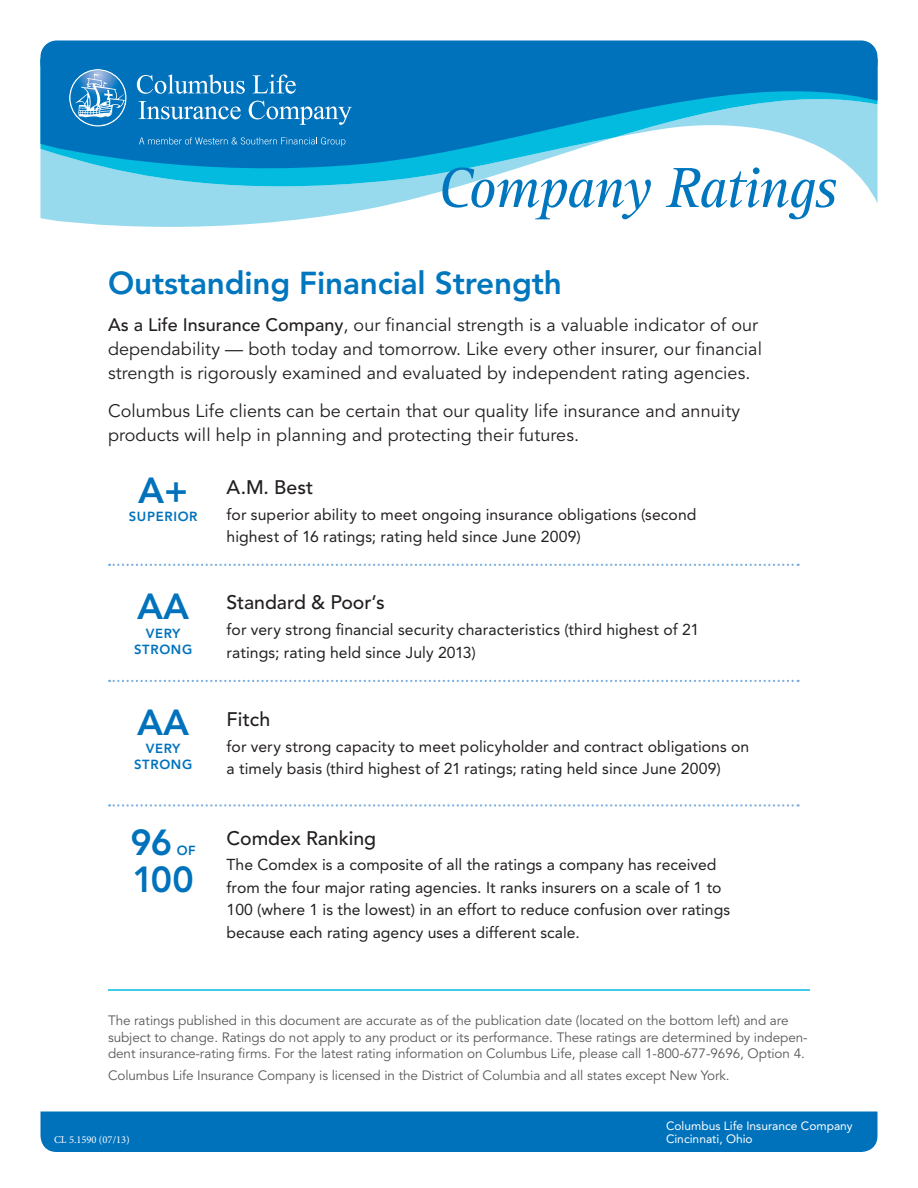
<style>
.page{position:relative;width:918px;height:1188px;background:#fff}
.page>*{position:absolute;margin:0;border:0;box-sizing:border-box;transform-origin:0 0}
.t1{font:italic 58.5px "Rotis Serif";letter-spacing:-.035em;color:#0076be}
.t2{font:800 36px "Avenir LT Std";color:#0072bc}
.t3{font:800 31.5px "Avenir LT Std";letter-spacing:-.005em;color:#0076be}
.t4{font:500 19.5px "Avenir LT Std";color:#231f20}
.t5{font:18px/24px "Avenir LT Std";letter-spacing:.005em;color:#231f20}
.t6{font:15.75px/22.5px "Avenir LT Std";color:#231f20}
.t7{font:13.5px/16.5px "Avenir LT Std";letter-spacing:-.005em;color:#57585a}
.t8{font:800 13.2px/15.8px "Avenir LT Std";letter-spacing:.05em;color:#0072bc;text-align:center}
.t9{font:12px/13.5px "Avenir LT Std";color:#fff}
.t10{font:10.5px "Minion Pro";color:#fff}
.s1{font-weight:500}
</style>
<div class="page">
<div style="left:40px;top:1112px;width:838px;height:40px;background:#0072bc"></div>
<svg style="left:40px;top:186px;width:420px;height:41px;fill:#97d9ed"></svg>
<svg style="left:40px;top:180px;width:838px;height:6px"></svg>
<svg style="left:40px;top:68px;width:838px;height:112px"></svg>
<div style="left:40px;top:41px;width:838px;height:39px;background:#0072bc;border-radius:16px"></div>
<svg style="left:68px;top:69px;width:60px;height:59px"></svg>
<svg style="left:139px;top:137px;width:206px;height:9px"></svg>
<svg style="left:137px;top:74px;width:108px;height:20px"></svg>
<svg style="left:253px;top:74px;width:43px;height:20px"></svg>
<svg style="left:139px;top:101px;width:102px;height:18px"></svg>
<svg style="left:249px;top:101px;width:103px;height:24px"></svg>
<svg style="left:109px;top:564px;width:690px;height:2px"></svg>
<svg style="left:109px;top:680px;width:690px;height:2px"></svg>
<svg style="left:109px;top:804px;width:690px;height:3px"></svg>
<hr style="left:108px;top:989px;width:702px;height:2px;background:#02bbdf">
<h1 class="t1" style="left:437px;top:155px;width:401px">Company Ratings</h1>
<h3 class="t3" style="left:108px;top:264px;width:456px">OUTSTANDING FINANCIAL STRENGTH</h3>
<p class="t5" style="left:108px;top:314px;width:655px"><span class="s1">As a Life Insurance Company</span>, our financial strength is a valuable indicator of our dependability — both today and tomorrow. Like every other insurer, our financial strength is rigorously examined and evaluated by independent rating agencies.</p>
<p class="t5" style="left:108px;top:399px;width:634px">Columbus Life clients can be certain that our quality life insurance and annuity products will help in planning and protecting their futures.</p>
<h2 class="t2" style="left:138px;top:469px;width:51px">A+</h2>
<p class="t8" style="left:129px;top:509px;width:70px">SUPERIOR</p>
<h2 class="t2" style="left:137px;top:586px;width:53px">AA</h2>
<p class="t8" style="left:134px;top:625px;width:60px">VERY<br>STRONG</p>
<h2 class="t2" style="left:137px;top:701px;width:53px">AA</h2>
<p class="t8" style="left:134px;top:741px;width:60px">VERY<br>STRONG</p>
<h2 class="t2" style="left:130px;top:821px;width:43px">96</h2>
<p class="t8" style="left:177px;top:842px;width:11px">OF</p>
<h2 class="t2" style="left:132px;top:858px;width:63px">100</h2>
<p class="t4" style="left:227px;top:476px;width:88px">A.M. Best</p>
<p class="t6" style="left:227px;top:503px;width:471px">for superior ability to meet ongoing insurance obligations (second highest of 16 ratings; rating held since June 2009)</p>
<p class="t4" style="left:227px;top:591px;width:160px">Standard &amp; Poor’s</p>
<p class="t6" style="left:227px;top:618px;width:474px">for very strong financial security characteristics (third highest of 21 ratings; rating held since July 2013)</p>
<p class="t4" style="left:227px;top:708px;width:45px">Fitch</p>
<p class="t6" style="left:227px;top:735px;width:524px">for very strong capacity to meet policyholder and contract obligations on a timely basis (third highest of 21 ratings; rating held since June 2009)</p>
<p class="t4" style="left:227px;top:827px;width:151px">Comdex Ranking</p>
<p class="t6" style="left:227px;top:854px;width:505px">The Comdex is a composite of all the ratings a company has received from the four major rating agencies. It ranks insurers on a scale of 1 to 100 (where 1 is the lowest) in an effort to reduce confusion over ratings because each rating agency uses a different scale.</p>
<p class="t7" style="left:108px;top:1013px;width:701px">The ratings published in this document are accurate as of the publication date (located on the bottom left) and are subject to change. Ratings do not apply to any product or its performance. These ratings are determined by indepen&shy;dent insurance-rating firms. For the latest rating information on Columbus Life, please call 1-800-677-9696, Option 4.</p>
<p class="t7" style="left:108px;top:1067px;width:623px">Columbus Life Insurance Company is licensed in the District of Columbia and all states except New York.</p>
<p class="t10" style="left:54px;top:1133px;width:77px">CL 5.1590 (07/13)</p>
<p class="t9" style="left:666px;top:1119px;width:188px">Columbus Life Insurance Company<br>Cincinnati, Ohio</p>
</div>
